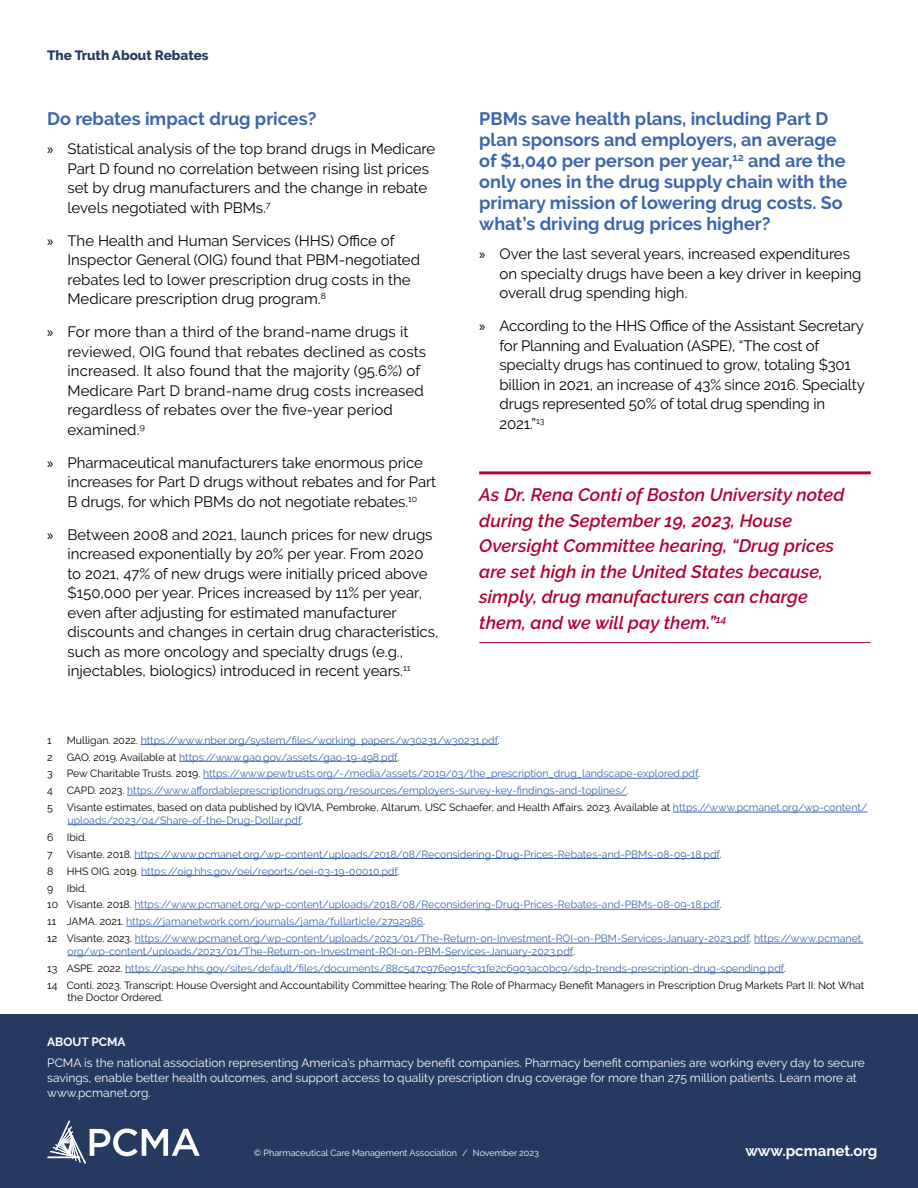
<style>
.page{position:relative;width:918px;height:1188px;background:#fff}
.page>*{position:absolute;margin:0;border:0;box-sizing:border-box;transform-origin:0 0}
.t1{font:700 18px/21px "Raleway";color:#3c65ac}
.t2{font:italic 600 18px/25.5px "Raleway";letter-spacing:.005em;color:#b30031}
.t3{font:15px/19.5px "Raleway";color:#000}
.t4{font:700 15px "Raleway";color:#fff}
.t5{font:800 13.5px "Raleway";color:#243a60}
.t6{font:12px/15px "Raleway";color:#fff}
.t7{font:700 12px "Raleway";color:#fff}
.t8{font:10.5px/17px "Raleway";color:#3c65ac}
.t9{font:10.5px/12.6px "Raleway";color:#000}
.t10{font:9px "Raleway";color:#fff}
.s1{font-family:"Myriad Pro"}
.s2{color:#000}
.s3{color:#3c65ac}
</style>
<div class="page">
<div style="left:0;top:1014px;width:918px;height:174px;background:#243a60"></div>
<hr style="left:47px;top:1156px;width:33px;height:2px;background:#fff">
<svg style="left:50px;top:1120px;width:150px;height:44px"></svg>
<hr style="left:479px;top:471px;width:392px;height:3px;background:#b30031">
<hr style="left:479px;top:642px;width:392px;height:1px;background:#b30031">
<hr style="left:141px;top:744px;width:357px;height:1px;background:#3c65ac">
<hr style="left:179px;top:761px;width:218px;height:1px;background:#3c65ac">
<hr style="left:203px;top:778px;width:495px;height:1px;background:#3c65ac">
<hr style="left:127px;top:795px;width:500px;height:1px;background:#3c65ac">
<hr style="left:673px;top:812px;width:194px;height:1px;background:#3c65ac">
<hr style="left:68px;top:824px;width:233px;height:1px;background:#3c65ac">
<hr style="left:135px;top:858px;width:585px;height:1px;background:#3c65ac">
<hr style="left:141px;top:875px;width:257px;height:1px;background:#3c65ac">
<hr style="left:135px;top:909px;width:585px;height:1px;background:#3c65ac">
<hr style="left:126px;top:926px;width:297px;height:1px;background:#3c65ac">
<hr style="left:135px;top:943px;width:615px;height:1px;background:#3c65ac">
<hr style="left:754px;top:943px;width:109px;height:1px;background:#3c65ac">
<hr style="left:68px;top:955px;width:505px;height:1px;background:#3c65ac">
<hr style="left:125px;top:972px;width:659px;height:1px;background:#3c65ac">
<p class="t5" style="left:47px;top:48px;width:163px">The Truth About Rebates</p>
<p class="t1" style="left:47px;top:108px;width:271px">Do rebates impact drug prices?</p>
<p class="t3" style="left:67px;top:139px;width:369px;text-indent:-20px"><span class="s1">»</span> Statistical analysis of the top brand drugs in Medicare Part D found no correlation between rising list prices set by drug manufacturers and the change in rebate levels negotiated with PBMs.<sup>7</sup></p>
<p class="t3" style="left:67px;top:231px;width:354px;text-indent:-20px"><span class="s1">»</span> The Health and Human Services (HHS) Office of Inspector General (OIG) found that PBM-negotiated rebates led to lower prescription drug costs in the Medicare prescription drug program.<sup>8</sup></p>
<p class="t3" style="left:67px;top:322px;width:360px;text-indent:-20px"><span class="s1">»</span> For more than a third of the brand-name drugs it reviewed, OIG found that rebates declined as costs increased. It also found that the majority (95.6%) of Medicare Part D brand-name drug costs increased regardless of rebates over the five-year period examined.<sup>9</sup></p>
<p class="t3" style="left:67px;top:453px;width:370px;text-indent:-20px"><span class="s1">»</span> Pharmaceutical manufacturers take enormous price increases for Part D drugs without rebates and for Part<br>B drugs, for which PBMs do not negotiate rebates.<sup>10</sup></p>
<p class="t3" style="left:68px;top:525px;width:373px;text-indent:-20px"><span class="s1">»</span> Between 2008 and 2021, launch prices for new drugs increased exponentially by 20% per year. From 2020 to 2021, 47% of new drugs were initially priced above $150,000 per year. Prices increased by 11% per year, even after adjusting for estimated manufacturer discounts and changes in certain drug characteristics, such as more oncology and specialty drugs (e.g., injectables, biologics) introduced in recent years.<sup>11</sup></p>
<p class="t1" style="left:479px;top:108px;width:370px">PBMs save health plans, including Part D plan sponsors and employers, an average of $1,040 per person per year,<sup>12</sup> and are the only ones in the drug supply chain with the primary mission of lowering drug costs. So what’s driving drug prices higher?</p>
<p class="t3" style="left:499px;top:244px;width:363px;text-indent:-20px"><span class="s1">»</span> Over the last several years, increased expenditures on specialty drugs have been a key driver in keeping overall drug spending high.</p>
<p class="t3" style="left:499px;top:316px;width:367px;text-indent:-20px"><span class="s1">»</span> According to the HHS Office of the Assistant Secretary for Planning and Evaluation (ASPE), “The cost of specialty drugs has continued to grow, totaling $301 billion in 2021, an increase of 43% since 2016. Specialty drugs represented 50% of total drug spending in 2021.”<sup>13</sup></p>
<p class="t2" style="left:479px;top:482px;width:367px">As Dr. Rena Conti of Boston University noted during the September 19, 2023, House Oversight Committee hearing, “Drug prices are set high in the United States because, simply, drug manufacturers can charge them, and we will pay them.”<sup>14</sup></p>
<p class="t9" style="left:47px;top:734px;width:6px">1</p>
<p class="t8" style="left:67px;top:731px;width:435px"><span class="s2">Mulligan. 2022.</span> https://www.nber.org/system/files/working_papers/w30231/w30231.pdf<span class="s2">.</span></p>
<p class="t9" style="left:47px;top:750px;width:7px">2</p>
<p class="t8" style="left:67px;top:748px;width:334px"><span class="s2">GAO. 2019. Available at</span> https://www.gao.gov/assets/gao-19-498.pdf<span class="s2">.</span></p>
<p class="t9" style="left:47px;top:767px;width:7px">3</p>
<p class="t8" style="left:67px;top:765px;width:635px"><span class="s2">Pew Charitable Trusts. 2019.</span> https://www.pewtrusts.org/-/media/assets/2019/03/the_prescription_drug_landscape-explored.pdf<span class="s2">.</span></p>
<p class="t9" style="left:47px;top:784px;width:7px">4</p>
<p class="t8" style="left:67px;top:782px;width:564px"><span class="s2">CAPD. 2023.</span> https://www.affordableprescriptiondrugs.org/resources/employers-survey-key-findings-and-toplines/<span class="s2">.</span></p>
<p class="t9" style="left:47px;top:801px;width:7px">5</p>
<p class="t9" style="left:67px;top:801px;width:802px">Visante estimates, based on data published by IQVIA, Pembroke, Altarum, USC Schaefer, and Health Affairs. 2023. Available at <span class="s3">https://www.pcmanet.org/wp-content/ uploads/2023/04/Share-of-the-Drug-Dollar.pdf</span>.</p>
<p class="t9" style="left:47px;top:831px;width:8px">6</p>
<p class="t9" style="left:67px;top:831px;width:21px">Ibid.</p>
<p class="t9" style="left:47px;top:848px;width:7px">7</p>
<p class="t8" style="left:67px;top:846px;width:656px"><span class="s2">Visante. 2018.</span> https://www.pcmanet.org/wp-content/uploads/2018/08/Reconsidering-Drug-Prices-Rebates-and-PBMs-08-09-18.pdf<span class="s2">.</span></p>
<p class="t9" style="left:47px;top:865px;width:8px">8</p>
<p class="t8" style="left:67px;top:862px;width:334px"><span class="s2">HHS OIG. 2019.</span> https://oig.hhs.gov/oei/reports/oei-03-19-00010.pdf<span class="s2">.</span></p>
<p class="t9" style="left:47px;top:882px;width:8px">9</p>
<p class="t8" style="left:47px;top:879px;width:818px;text-indent:20px"><span class="s2">Ibid.<br>10 Visante. 2018.</span> https://www.pcmanet.org/wp-content/uploads/2018/08/Reconsidering-Drug-Prices-Rebates-and-PBMs-08-09-18.pdf<span class="s2">.<br>11 JAMA. 2021.</span> https://jamanetwork.com/journals/jama/fullarticle/2792986<span class="s2">.<br>12 Visante. 2023.</span> https://www.pcmanet.org/wp-content/uploads/2023/01/The-Return-on-Investment-ROI-on-PBM-Services-January-2023.pdf<span class="s2">.</span> https://www.pcmanet.</p>
<p class="t8" style="left:47px;top:943px;width:819px;text-indent:20px">org/wp-content/uploads/2023/01/The-Return-on-Investment-ROI-on-PBM-Services-January-2023.pdf<span class="s2">.<br>13 ASPE. 2022.</span> https://aspe.hhs.gov/sites/default/files/documents/88c547c976e915fc31fe2c6903ac0bc9/sdp-trends-prescription-drug-spending.pdf<span class="s2">.<br>14 Conti. 2023. Transcript: House Oversight and Accountability Committee hearing: The Role of Pharmacy Benefit Managers in Prescription Drug Markets Part II: Not What</span></p>
<p class="t9" style="left:67px;top:991px;width:97px">the Doctor Ordered.</p>
<p class="t7" style="left:47px;top:1034px;width:80px">ABOUT PCMA</p>
<p class="t6" style="left:47px;top:1056px;width:819px">PCMA is the national association representing America’s pharmacy benefit companies. Pharmacy benefit companies are working every day to secure savings, enable better health outcomes, and support access to quality prescription drug coverage for more than 275 million patients. Learn more at www.pcmanet.org.</p>
<p class="t10" style="left:254px;top:1147px;width:287px">© Pharmaceutical Care Management Association / November 2023</p>
<p class="t4" style="left:745px;top:1142px;width:134px">www.pcmanet.org</p>
</div>
